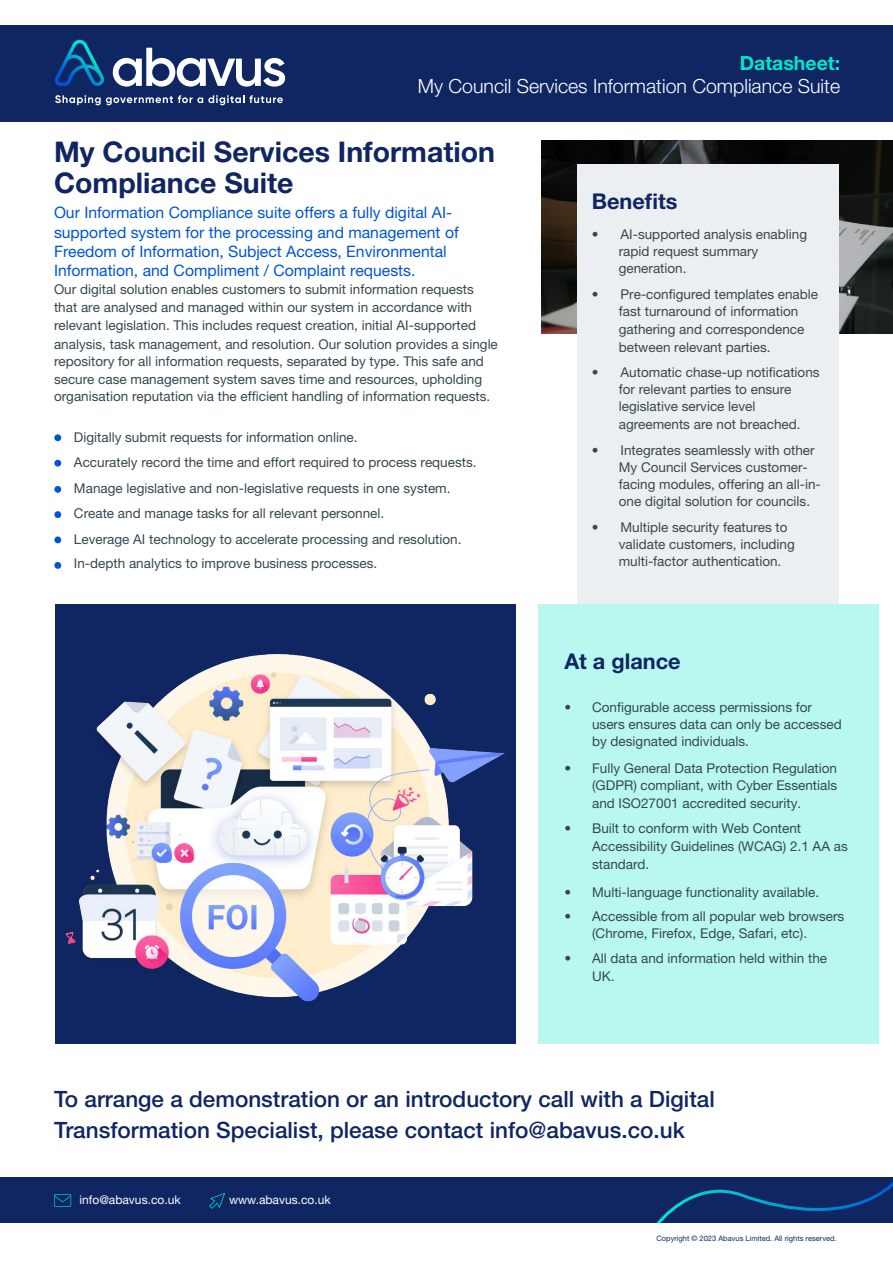
<style>
.page{position:relative;width:893px;height:1263px;background:#fff}
.page>*{position:absolute;margin:0;border:0;box-sizing:border-box;transform-origin:0 0}
.Copy_Bullet_Points{font:700 28.5px/31px "Helvetica Neue LT Std";color:#102663}
.Call_to_Action_Parag{font:500 22.5px/31.5px "Helvetica Neue LT Std";color:#102663}
.Subheadings{font:700 21.75px "Helvetica Neue LT Std";color:#102663}
.t1{font:300 19.5px/23.5px "Helvetica Neue LT Std";color:#fff;text-align:right}
.Copy_Bullet_Points-2{font:15.75px/19.4px "Helvetica Neue LT Std";color:#0054d6}
.Copy_Bullet_Points-3{font:13.5px/17.5px "Helvetica Neue LT Std";color:#37474f}
.t2{font:12px "Helvetica Neue LT Std";color:#fff}
.t3{font:7.5px "Helvetica Neue LT Std";color:#102663}
.s1{font-weight:700;color:#00e7cc}
</style>
<div class="page">
<div style="left:55px;top:604px;width:461px;height:440px;background:#102663"></div>
<div style="left:0;top:1177px;width:893px;height:46px;background:#102663"></div>
<svg style="left:656px;top:1182px;width:237px;height:41px"></svg>
<svg style="left:54px;top:1194px;width:17px;height:13px"></svg>
<svg style="left:209px;top:1193px;width:16px;height:16px"></svg>
<div style="left:0;top:26px;width:893px;height:96px;background:#102663"></div>
<svg style="left:55px;top:40px;width:49px;height:46px"></svg>
<svg style="left:113px;top:48px;width:172px;height:39px"></svg>
<svg style="left:55px;top:95px;width:228px;height:10px"></svg>
<img style="left:541px;top:140px;width:352px;height:194px">
<div style="left:577px;top:164px;width:262px;height:440px;background:#eceff1"></div>
<div style="left:54px;top:434px;width:7px;height:7px;background:#0054d6;border-radius:50%"></div>
<div style="left:54px;top:460px;width:7px;height:7px;background:#0054d6;border-radius:50%"></div>
<div style="left:54px;top:486px;width:7px;height:7px;background:#0054d6;border-radius:50%"></div>
<div style="left:54px;top:511px;width:7px;height:7px;background:#0054d6;border-radius:50%"></div>
<div style="left:54px;top:536px;width:7px;height:7px;background:#0054d6;border-radius:50%"></div>
<div style="left:538px;top:604px;width:340px;height:440px;background:#b8f8f1"></div>
<div style="left:54px;top:562px;width:7px;height:7px;background:#0054d6;border-radius:50%"></div>
<img style="left:65px;top:654px;width:440px;height:348px">
<p class="t1" style="left:418px;top:51px;width:424px"><span class="s1">Datasheet:<br></span>My Council Services Information Compliance Suite</p>
<p class="Copy_Bullet_Points" style="left:54px;top:136px;width:443px">My Council Services Information<br>Compliance Suite</p>
<p class="Copy_Bullet_Points-2" style="left:54px;top:203px;width:406px">Our Information Compliance suite offers a fully digital AI&shy;supported system for the processing and management of Freedom of Information, Subject Access, Environmental Information, and Compliment / Complaint requests.</p>
<p class="Copy_Bullet_Points-3" style="left:54px;top:280px;width:445px;line-height:18.1px">Our digital solution enables customers to submit information requests that are analysed and managed within our system in accordance with relevant legislation. This includes request creation, initial AI-supported analysis, task management, and resolution. Our solution provides a single</p>
<p class="Copy_Bullet_Points-3" style="left:54px;top:352px;width:438px">repository for all information requests, separated by type. This safe and secure case management system saves time and resources, upholding organisation reputation via the efficient handling of information requests.</p>
<p class="Copy_Bullet_Points-3" style="left:74px;top:424px;width:404px;line-height:25.3px">Digitally submit requests for information online.<br>Accurately record the time and effort required to process requests.<br>Manage legislative and non-legislative requests in one system.<br>Create and manage tasks for all relevant personnel.<br>Leverage AI technology to accelerate processing and resolution.<br>In-depth analytics to improve business processes.</p>
<p class="Subheadings" style="left:592px;top:188px;width:87px">Benefits</p>
<p class="Copy_Bullet_Points-3" style="left:619px;top:225px;width:190px;text-indent:-27px">• AI-supported analysis enabling rapid request summary generation.</p>
<p class="Copy_Bullet_Points-3" style="left:619px;top:285px;width:201px;text-indent:-27px">• Pre-configured templates enable fast turnaround of information gathering and correspondence between relevant parties.</p>
<p class="Copy_Bullet_Points-3" style="left:619px;top:364px;width:202px;text-indent:-27px">• Automatic chase-up notifications for relevant parties to ensure legislative service level agreements are not breached.</p>
<p class="Copy_Bullet_Points-3" style="left:619px;top:441px;width:204px;line-height:17.1px;text-indent:-27px">• Integrates seamlessly with other My Council Services customer&shy;facing modules, offering an all-in&shy;one digital solution for councils.</p>
<p class="Copy_Bullet_Points-3" style="left:619px;top:518px;width:178px;line-height:17.1px;text-indent:-27px">• Multiple security features to validate customers, including multi-factor authentication.</p>
<p class="Subheadings" style="left:564px;top:647px;width:118px">At a glance</p>
<p class="Copy_Bullet_Points-3" style="left:592px;top:699px;width:251px;line-height:17.1px;text-indent:-28px">• Configurable access permissions for users ensures data can only be accessed by designated individuals.</p>
<p class="Copy_Bullet_Points-3" style="left:592px;top:759px;width:247px;text-align:justify;text-indent:-28px">• Fully General Data Protection Regulation (GDPR) compliant, with Cyber Essentials and ISO27001 accredited security.</p>
<p class="Copy_Bullet_Points-3" style="left:592px;top:819px;width:257px;line-height:18.1px;text-indent:-28px">• Built to conform with Web Content<br>Accessibility Guidelines (WCAG) 2.1 AA as standard.</p>
<p class="Copy_Bullet_Points-3" style="left:564px;top:883px;width:256px">• Multi-language functionality available.</p>
<p class="Copy_Bullet_Points-3" style="left:592px;top:907px;width:254px;text-indent:-28px">• Accessible from all popular web browsers (Chrome, Firefox, Edge, Safari, etc).</p>
<p class="Copy_Bullet_Points-3" style="left:592px;top:949px;width:237px;text-indent:-28px">• All data and information held within the<br>UK.</p>
<p class="Call_to_Action_Parag" style="left:54px;top:1083px;width:662px">To arrange a demonstration or an introductory call with a Digital<br>Transformation Specialist, please contact info@abavus.co.uk</p>
<p class="t2" style="left:80px;top:1193px;width:102px">info@abavus.co.uk</p>
<p class="t2" style="left:229px;top:1193px;width:103px">www.abavus.co.uk</p>
<p class="t3" style="left:657px;top:1233px;width:182px">Copyright © 2023 Abavus Limited. All rights reserved.</p>
</div>
